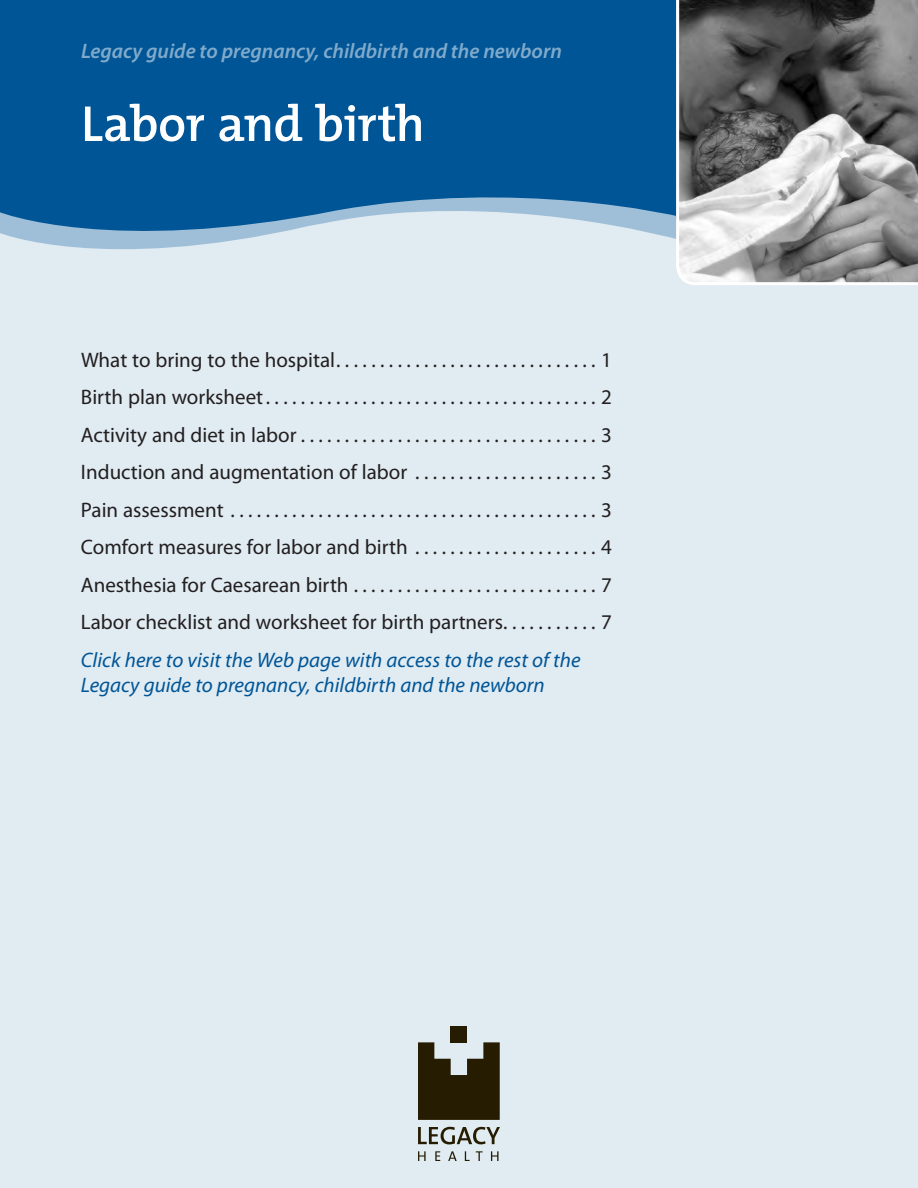
<style>
.page{position:relative;width:918px;height:1188px;background:#fff}
.page>*{position:absolute;margin:0;border:0;box-sizing:border-box;transform-origin:0 0}
.t1{font:600 51px "The Mix";letter-spacing:-.015em;color:#fff}
.t2{font:21px/37.5px "Myriad Pro";color:#231f20;text-align:justify}
.t3{font:italic 21px/25.5px "Myriad Pro";color:#005596}
.t4{font:italic 600 21px "Myriad Pro";color:#80aacb}
</style>
<div class="page">
<div style="left:0;top:204px;width:918px;height:984px;background:#e0ebf2"></div>
<svg style="left:418px;top:1042px;width:82px;height:78px"></svg>
<div style="left:451px;top:1026px;width:16px;height:16px;background:#261c02"></div>
<svg style="left:418px;top:1151px;width:8px;height:10px"></svg>
<svg style="left:435px;top:1151px;width:5px;height:10px"></svg>
<svg style="left:448px;top:1151px;width:9px;height:10px"></svg>
<svg style="left:465px;top:1151px;width:5px;height:10px"></svg>
<svg style="left:476px;top:1151px;width:7px;height:10px"></svg>
<svg style="left:491px;top:1151px;width:8px;height:10px"></svg>
<svg style="left:418px;top:1127px;width:82px;height:17px"></svg>
<svg style="left:676px;top:0;width:242px;height:285px;background:#848484"></svg>
<div style="left:0;top:0;width:676px;height:178px;background:#005596"></div>
<svg style="left:0;top:178px;width:676px;height:71px"></svg>
<p class="t4" style="left:81px;top:39px;width:482px">Legacy guide to pregnancy, childbirth and the newborn</p>
<h1 class="t1" style="left:81px;top:91px;width:345px">Labor and birth</h1>
<p class="t2" style="left:81px;top:341px;width:533px">What to bring to the hospital . . . . . . . . . . . . . . . . . . . . . . . . . . . . . . 1<br>Birth plan worksheet . . . . . . . . . . . . . . . . . . . . . . . . . . . . . . . . . . . . . . 2<br>Activity and diet in labor . . . . . . . . . . . . . . . . . . . . . . . . . . . . . . . . . . 3<br>Induction and augmentation of labor . . . . . . . . . . . . . . . . . . . . . 3<br>Pain assessment . . . . . . . . . . . . . . . . . . . . . . . . . . . . . . . . . . . . . . . . . . 3<br>Comfort measures for labor and birth . . . . . . . . . . . . . . . . . . . . . 4<br>Anesthesia for Caesarean birth . . . . . . . . . . . . . . . . . . . . . . . . . . . . 7<br>Labor checklist and worksheet for birth partners . . . . . . . . . . . 7</p>
<p class="t3" style="left:81px;top:648px;width:501px">Click here to visit the Web page with access to the rest of the<br>Legacy guide to pregnancy, childbirth and the newborn</p>
</div>
